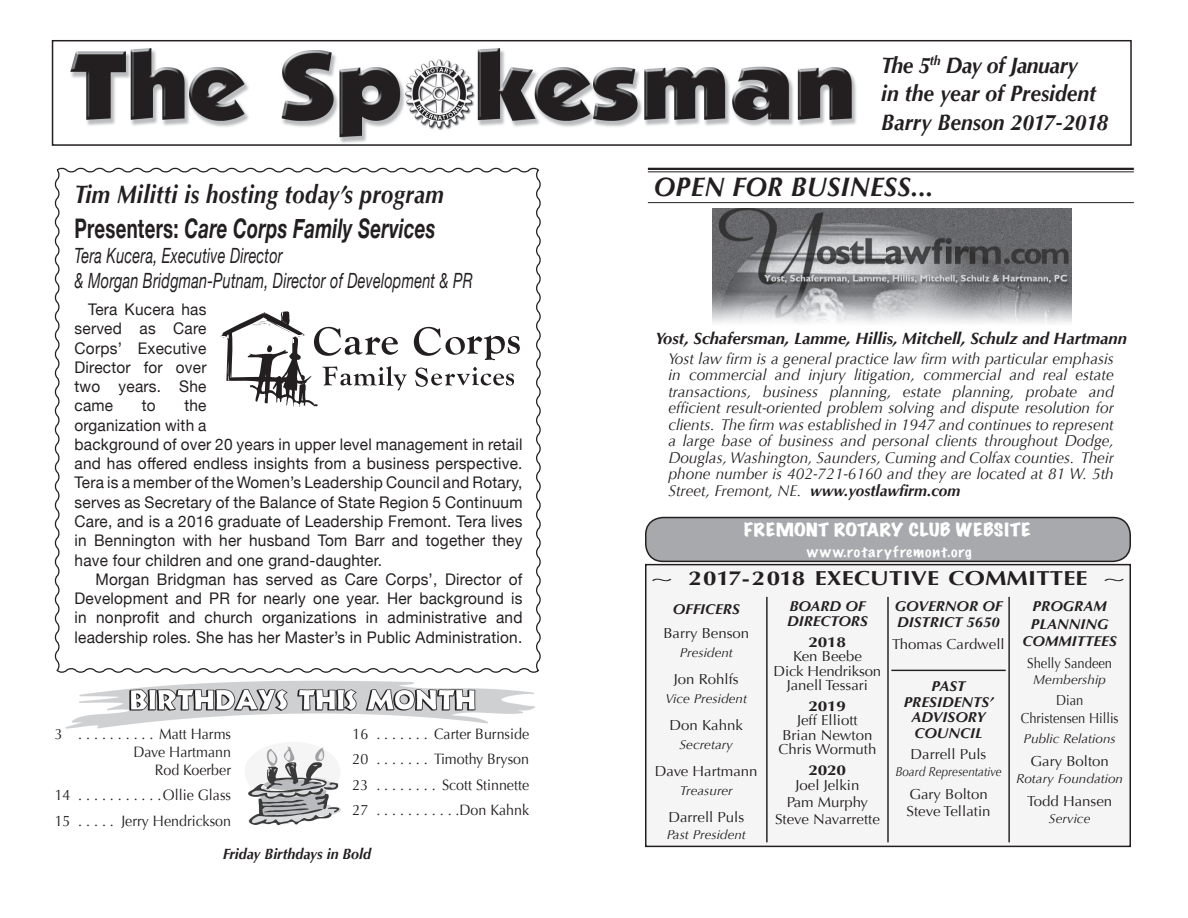
<style>
.page{position:relative;width:1188px;height:918px;background:#fff}
.page>*{position:absolute;margin:0;border:0;box-sizing:border-box;transform-origin:0 0}
.Subhead{font:italic 700 27px "Helvetica Neue";letter-spacing:.015em;color:#231f20;scale:.69 1}
.Subhead-2{font:italic 700 27px "Optima";letter-spacing:.015em;color:#231f20;scale:.95 1}
.Subhead-3{font:italic 700 25.5px "Optima";letter-spacing:.015em;color:#231f20;scale:.86 1}
.Subhead-4{font:italic 700 22.5px/28.5px "Optima";color:#231f20;scale:.94 1}
.Subhead-5{font:italic 21px "Helvetica Neue";letter-spacing:.015em;color:#231f20;scale:.69 1}
.t1{font:700 20.1px "Optima";letter-spacing:.005em;color:#231f20;scale:1.2 1}
.Body_Copy{font:italic 700 16.5px "Optima";color:#231f20}
.Subhead-6{font:expanded 16.5px "Marker Felt";letter-spacing:.04em;color:#fff;scale:1.15 1}
.Subhead-7{font:16.05px/19.2px "Helvetica Neue";letter-spacing:.015em;color:#231f20;text-align:justify;scale:.96 1}
.Body_Copy-2{font:italic 15.75px/16.6px "Optima";color:#231f20;text-align:justify}
.t2{font:15px/25.5px "Optima";color:#231f20;text-align:right;scale:.95 1}
.t3{font:italic 700 15px "Optima";color:#231f20;scale:.95 1}
.Subhead-8{font:14.4px/14.5px "Optima";color:#231f20;text-align:center;scale:1.04 1}
.Subhead-9{font:italic 700 14.4px/15.5px "Optima";color:#231f20;scale:1.04 1}
.Subhead-10{font:14.4px/18.8px "Optima";color:#231f20;text-align:center;scale:.9 1}
.t4{font:700 14.4px "Optima";letter-spacing:-.015em;color:#231f20;scale:1.2 1}
.Subhead-11{font:100 13.5px "Marker Felt";letter-spacing:.07em;color:#fff;scale:1.15 1}
.t5{font:italic 12.9px "Optima";color:#231f20;scale:1.04 1}
.t6{font:italic 12.9px "Optima";color:#231f20;scale:.9 1}
.s1{font-style:normal}
.s2{font-weight:700}
.s3{font-weight:400}
</style>
<div class="page">
<img style="left:70px;top:48px;width:786px;height:95px">
<div style="left:52px;top:40px;width:1080px;height:106px;border:2px solid #231f20"></div>
<div style="left:646px;top:565px;width:484px;height:281px;background:#f5f5f6"></div>
<div style="left:645px;top:564px;width:486px;height:283px;border:2px solid #231f20"></div>
<hr style="left:891px;top:670px;width:115px;height:1px;background:#231f20">
<hr style="left:766px;top:597px;width:2px;height:245px;background:#231f20">
<hr style="left:887px;top:597px;width:2px;height:245px;background:#231f20">
<hr style="left:1008px;top:597px;width:2px;height:245px;background:#231f20">
<div style="left:646px;top:518px;width:484px;height:43px;background:#a8a9ad;border-radius:17px"></div>
<div style="left:645px;top:517px;width:486px;height:45px;border:2px solid #231f20;border-radius:17px"></div>
<img style="left:713px;top:208px;width:358px;height:115px">
<hr style="left:648px;top:168px;width:486px;height:2px;background:#231f20">
<hr style="left:648px;top:171px;width:486px;height:1px;background:#231f20">
<hr style="left:648px;top:202px;width:486px;height:1px;background:#231f20">
<svg style="left:54px;top:167px;width:487px;height:506px"></svg>
<img style="left:65px;top:680px;width:470px;height:49px">
<img style="left:248px;top:746px;width:93px;height:80px">
<svg style="left:414px;top:327px;width:106px;height:33px"></svg>
<svg style="left:220px;top:310px;width:187px;height:97px"></svg>
<svg style="left:415px;top:367px;width:99px;height:20px"></svg>
<p class="Subhead-3" style="left:75px;top:180px;width:431px">Tim Militti is hosting today’s program</p>
<p class="Subhead" style="left:75px;top:207px;width:524px"><span class="s1">Presenters:</span> Care Corps Family Services</p>
<p class="Subhead-5" style="left:75px;top:241px;width:303px">Tera Kucera, Executive Director</p>
<p class="Subhead-5" style="left:75px;top:266px;width:579px">&amp; Morgan Bridgman-Putnam, Director of Development &amp; PR</p>
<p class="Subhead-7" style="left:75px;top:301px;width:139px;text-indent:14px">Tera Kucera has served as Care Corps’ Executive Director for over two years. She came</p>
<p class="Subhead-7" style="left:75px;top:397px;width:468px;text-align:left;text-indent:110px">the<br>organization with a<br>background of over 20 years in upper level management in retail and has offered endless insights from a business perspective.<br>Tera is a member of the Women’s Leadership Council and Rotary, serves as Secretary of the Balance of State Region 5 Continuum Care, and is a 2016 graduate of Leadership Fremont. Tera lives in Bennington with her husband Tom Barr and together they have four children and one grand-daughter.</p>
<p class="Subhead-7" style="left:75px;top:570px;width:468px;text-indent:21px">Morgan Bridgman has served as Care Corps’, Director of Development and PR for nearly one year. Her background is in nonprofit and church organizations in administrative and leadership roles. She has her Master’s in Public Administration.</p>
<p class="Subhead-7" style="left:142px;top:397px;width:16px">to</p>
<p class="t2" style="left:353px;top:721px;width:187px;text-align:justify">16 . . . . . . . Carter Burnside 20 . . . . . . . Timothy Bryson 23 . . . . . . . . Scott Stinnette 27 . . . . . . . . . . Don Kahnk</p>
<p class="t3" style="left:223px;top:845px;width:158px">Friday Birthdays in Bold</p>
<p class="t2" style="left:55px;top:725px;width:187px;line-height:18px">3 . . . . . . . . . . Matt Harms<br>Dave Hartmann<br>Rod Koerber</p>
<p class="t2" style="left:55px;top:783px;width:187px;text-align:left">14 . . . . . . . . . . Ollie Glass<br>15 . . . . . Jerry Hendrickson</p>
<p class="Subhead-4" style="left:881px;top:51px;width:243px">The 5<sup>th</sup> Day of January<br>in the year of President<br>Barry Benson 2017-2018</p>
<p class="Subhead-2" style="left:654px;top:171px;width:296px">OPEN FOR BUSINESS...</p>
<p class="Body_Copy" style="left:655px;top:329px;width:473px">Yost, Schafersman, Lamme, Hillis, Mitchell, Schulz and Hartmann</p>
<p class="Body_Copy-2" style="left:668px;top:350px;width:447px">Yost law firm is a general practice law firm with particular emphasis in commercial and injury litigation, commercial and real estate transactions, business planning, estate planning, probate and efficient result-oriented problem solving and dispute resolution for clients. The firm was established in 1947 and continues to represent a large base of business and personal clients throughout Dodge, Douglas, Washington, Saunders, Cuming and Colfax counties. Their phone number is 402-721-6160 and they are located at 81 W. 5th Street, Fremont, NE. <span class="s2">www.yostlawfirm.com</span></p>
<p class="Subhead-6" style="left:744px;top:516px;width:251px">FREMONT ROTARY CLUB WEBSITE</p>
<p class="Subhead-11" style="left:807px;top:541px;width:145px">www.rotaryfremont.org</p>
<p class="t1" style="left:649px;top:567px;width:400px"><span class="s3">~</span> 2017-2018 EXECUTIVE COMMITTEE <span class="s3">~</span></p>
<p class="Subhead-9" style="left:673px;top:601px;width:66px">OFFICERS</p>
<p class="Subhead-8" style="left:663px;top:626px;width:84px">Barry Benson</p>
<p class="t5" style="left:680px;top:645px;width:53px">President</p>
<p class="Subhead-8" style="left:674px;top:672px;width:64px">Jon Rohlfs</p>
<p class="t5" style="left:666px;top:691px;width:80px">Vice President</p>
<p class="Subhead-8" style="left:670px;top:718px;width:72px">Don Kahnk</p>
<p class="t5" style="left:680px;top:737px;width:53px">Secretary</p>
<p class="Subhead-8" style="left:655px;top:764px;width:100px">Dave Hartmann</p>
<p class="t5" style="left:680px;top:783px;width:52px">Treasurer</p>
<p class="Subhead-8" style="left:668px;top:810px;width:74px">Darrell Puls</p>
<p class="t5" style="left:667px;top:827px;width:78px">Past President</p>
<p class="Subhead-9" style="left:787px;top:599px;width:79px;line-height:14.5px">BOARD OF<br>DIRECTORS</p>
<p class="t4" style="left:809px;top:633px;width:33px">2018</p>
<p class="Subhead-8" style="left:774px;top:649px;width:105px">Ken Beebe<br>Dick Hendrikson<br>Janell Tessari</p>
<p class="t4" style="left:809px;top:697px;width:33px">2019</p>
<p class="Subhead-8" style="left:778px;top:713px;width:96px">Jeff Elliott<br>Brian Newton<br>Chris Wormuth</p>
<p class="t4" style="left:809px;top:762px;width:33px">2020</p>
<p class="Subhead-8" style="left:796px;top:778px;width:63px">Joel Jelkin</p>
<p class="Subhead-8" style="left:787px;top:795px;width:80px">Pam Murphy</p>
<p class="Subhead-8" style="left:775px;top:812px;width:102px">Steve Navarrette</p>
<p class="Subhead-9" style="left:895px;top:599px;width:105px">GOVERNOR OF<br>DISTRICT 5650</p>
<p class="Subhead-8" style="left:892px;top:637px;width:110px">Thomas Cardwell</p>
<p class="Subhead-9" style="left:904px;top:679px;width:88px;text-align:center">PAST<br>PRESIDENTS’<br>ADVISORY<br>COUNCIL</p>
<p class="Subhead-8" style="left:911px;top:747px;width:74px">Darrell Puls</p>
<p class="t6" style="left:895px;top:764px;width:120px">Board Representative</p>
<p class="Subhead-8" style="left:909px;top:787px;width:77px">Gary Bolton</p>
<p class="Subhead-8" style="left:907px;top:804px;width:82px">Steve Tellatin</p>
<p class="Subhead-9" style="left:1023px;top:598px;width:92px;line-height:17.2px;text-align:center">PROGRAM<br>PLANNING<br>COMMITTEES</p>
<p class="Subhead-10" style="left:1027px;top:654px;width:96px">Shelly Sandeen</p>
<p class="t5" style="left:1033px;top:672px;width:71px">Membership</p>
<p class="Subhead-10" style="left:1021px;top:691px;width:110px">Dian<br>Christensen Hillis</p>
<p class="t5" style="left:1024px;top:731px;width:90px">Public Relations</p>
<p class="Subhead-8" style="left:1031px;top:754px;width:77px">Gary Bolton</p>
<p class="t5" style="left:1016px;top:771px;width:104px">Rotary Foundation</p>
<p class="Subhead-8" style="left:1027px;top:794px;width:83px">Todd Hansen</p>
<p class="t5" style="left:1049px;top:811px;width:41px">Service</p>
</div>
